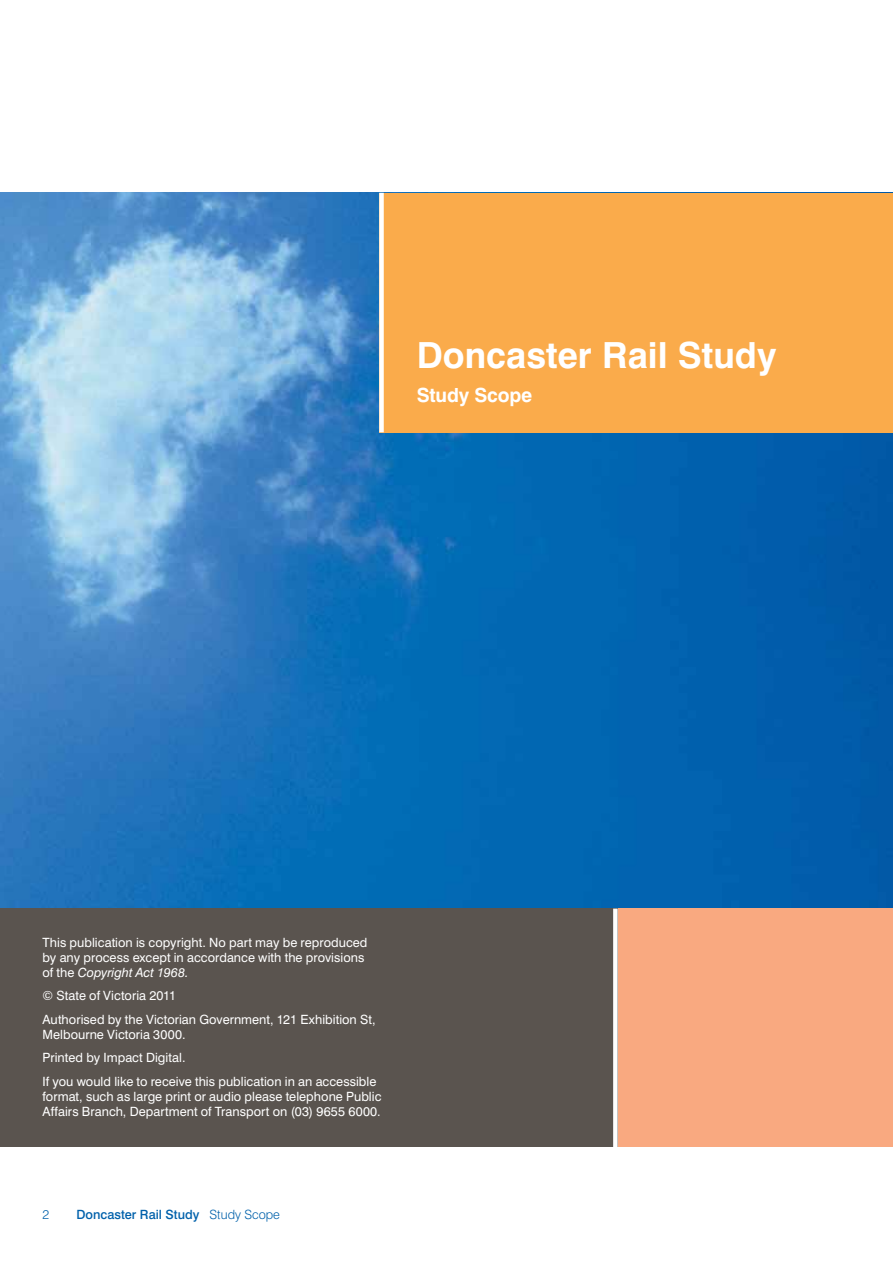
<style>
.page{position:relative;width:893px;height:1263px;background:#fff}
.page>*{position:absolute;margin:0;border:0;box-sizing:border-box;transform-origin:0 0}
.t1{font:700 36px "Swiss 721 BT";color:#fff}
.t2{font:700 19.5px "Swiss 721 BT";letter-spacing:-.01em;color:#fff}
.t3{font:12.75px/15px "Swiss 721 BT";letter-spacing:.005em;color:#fff}
.t4{font:500 12.75px "Swiss 721 BT";color:#0061ab}
.t5{font:300 12.75px "Swiss 721 BT";color:#0061ab}
.s1{font-style:italic}
.s2{font-weight:300}
</style>
<div class="page">
<img style="left:0;top:193px;width:893px;height:716px">
<div style="left:613px;top:909px;width:280px;height:238px;background:#f9a980"></div>
<div style="left:0;top:909px;width:618px;height:238px;background:#5a544f"></div>
<div style="left:379px;top:193px;width:514px;height:239px;background:#faab4b"></div>
<div style="left:613px;top:909px;width:5px;height:251px;background:#fff"></div>
<div style="left:379px;top:193px;width:5px;height:239px;background:#fff"></div>
<h1 class="t1" style="left:417px;top:333px;width:361px">Doncaster Rail Study</h1>
<h2 class="t2" style="left:417px;top:383px;width:117px">Study Scope</h2>
<p class="t3" style="left:43px;top:935px;width:326px">This publication is copyright. No part may be reproduced by any process except in accordance with the provisions of the <span class="s1">Copyright Act 1968.</span></p>
<p class="t3" style="left:43px;top:984px;width:335px;line-height:23.5px">© State of Victoria 2011<br>Authorised by the Victorian Government, 121 Exhibition St,</p>
<p class="t3" style="left:43px;top:1022px;width:335px;line-height:23.5px">Melbourne Victoria 3000.<br>Printed by Impact Digital.<br>If you would like to receive this publication in an accessible</p>
<p class="t3" style="left:43px;top:1089px;width:340px">format, such as large print or audio please telephone Public<br>Affairs Branch, Department of Transport on (03) 9655 6000.</p>
<p class="t5" style="left:43px;top:1207px;width:8px">2</p>
<p class="t4" style="left:76px;top:1207px;width:205px">Doncaster Rail Study <span class="s2">Study Scope</span></p>
</div>
